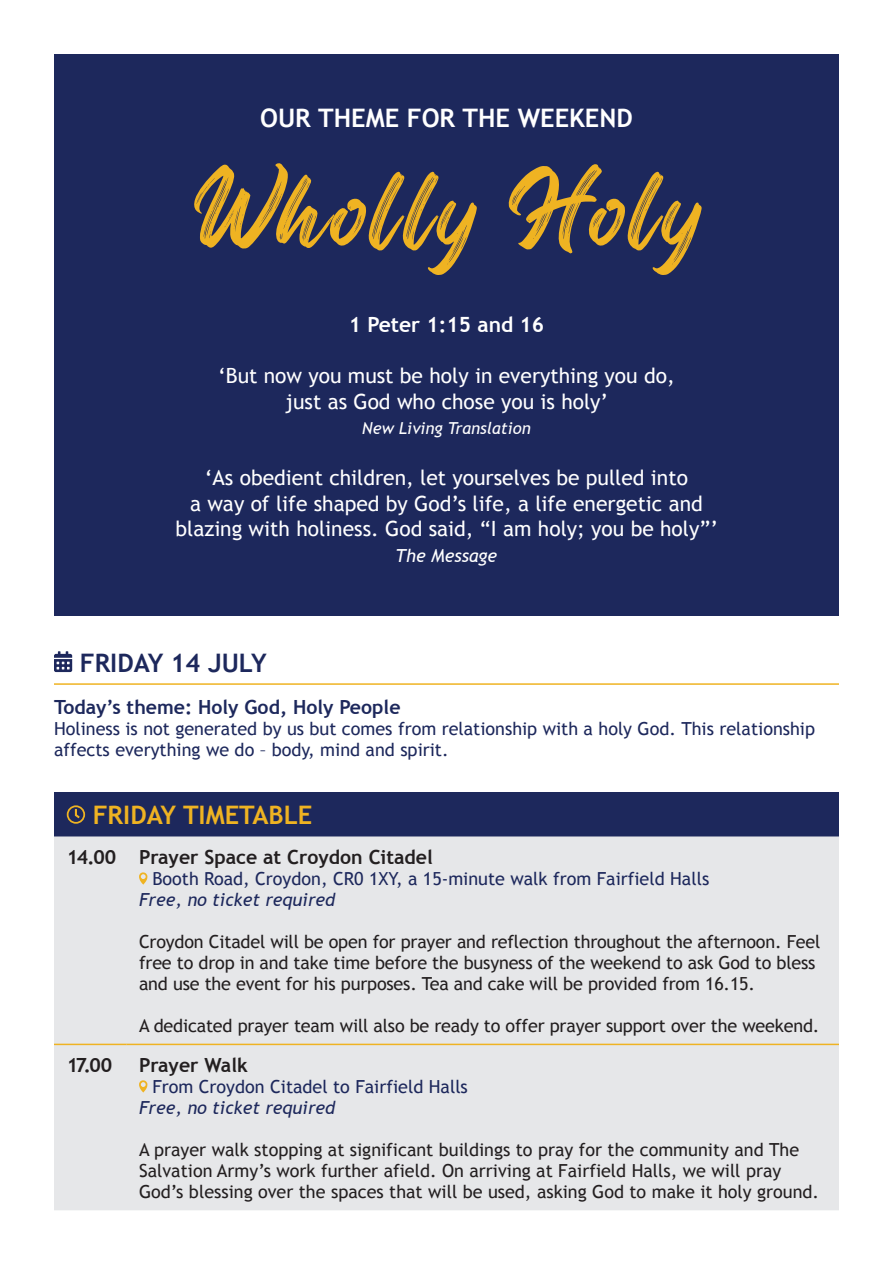
<style>
.page{position:relative;width:893px;height:1263px;background:#fff}
.page>*{position:absolute;margin:0;border:0;box-sizing:border-box;transform-origin:0 0}
.t1{font:91.8px "Regular Brush";letter-spacing:.05em;color:#efb322}
.t2{font:700 25.5px "Trebuchet MS";color:#fff}
.t3{font:700 25.5px "Trebuchet MS";color:#efb322}
.t4{font:700 25.5px "Trebuchet MS";color:#1d285c}
.t5{font:21px/25.5px "Trebuchet MS";color:#fff;text-align:center}
.t6{font:700 21px "Trebuchet MS";color:#fff}
.t7{font:700 19.5px "Trebuchet MS";color:#231f20}
.t8{font:700 19.5px "Trebuchet MS";color:#1d285c}
.t9{font:18px/21px "Trebuchet MS";letter-spacing:-.01em;color:#231f20}
.t10{font:18px/21px "Trebuchet MS";color:#1d285c}
.t11{font:italic 18px "Trebuchet MS";color:#1d285c}
.t12{font:italic 18px "Trebuchet MS";color:#fff}
.t13{font:italic 16.5px "Trebuchet MS";color:#fff}
</style>
<div class="page">
<div style="left:54px;top:54px;width:785px;height:561px;background:#1d285c"></div>
<div style="left:54px;top:792px;width:785px;height:44px;background:#1d285c"></div>
<div style="left:54px;top:836px;width:785px;height:374px;background:#e6e7e9"></div>
<hr style="left:54px;top:1044px;width:72px;height:1px;background:#efb322">
<hr style="left:126px;top:1044px;width:713px;height:1px;background:#efb322">
<svg style="left:67px;top:805px;width:18px;height:19px"></svg>
<svg style="left:139px;top:872px;width:8px;height:13px"></svg>
<svg style="left:139px;top:1080px;width:8px;height:12px"></svg>
<hr style="left:54px;top:683px;width:785px;height:2px;background:#efb322">
<svg style="left:54px;top:651px;width:18px;height:21px"></svg>
<p class="t2" style="left:260px;top:102px;width:374px">OUR THEME FOR THE WEEKEND</p>
<p class="t1" style="left:192px;top:138px;width:514px">Wholly Holy</p>
<p class="t6" style="left:349px;top:312px;width:197px">1 Peter 1:15 and 16</p>
<p class="t5" style="left:218px;top:363px;width:458px">‘But now you must be holy in everything you do, just as God who chose you is holy’</p>
<p class="t13" style="left:362px;top:419px;width:170px">New Living Translation</p>
<p class="t5" style="left:175px;top:465px;width:544px">‘As obedient children, let yourselves be pulled into<br>a way of life shaped by God’s life, a life energetic and blazing with holiness. God said, “I am holy; you be holy”’</p>
<p class="t12" style="left:396px;top:545px;width:103px">The Message</p>
<p class="t4" style="left:80px;top:647px;width:188px">FRIDAY 14 JULY</p>
<p class="t8" style="left:54px;top:695px;width:348px">Today’s theme: Holy God, Holy People</p>
<p class="t10" style="left:54px;top:718px;width:763px">Holiness is not generated by us but comes from relationship with a holy God. This relationship affects everything we do – body, mind and spirit.</p>
<p class="t3" style="left:93px;top:799px;width:221px">FRIDAY TIMETABLE</p>
<p class="t7" style="left:67px;top:844px;width:51px">14.00</p>
<p class="t7" style="left:139px;top:844px;width:295px">Prayer Space at Croydon Citadel</p>
<p class="t10" style="left:152px;top:868px;width:558px">Booth Road, Croydon, CR0 1XY, a 15-minute walk from Fairfield Halls</p>
<p class="t11" style="left:139px;top:888px;width:198px">Free, no ticket required</p>
<p class="t9" style="left:139px;top:931px;width:683px">Croydon Citadel will be open for prayer and reflection throughout the afternoon. Feel free to drop in and take time before the busyness of the weekend to ask God to bless and use the event for his purposes. Tea and cake will be provided from 16.15.</p>
<p class="t9" style="left:139px;top:1015px;width:682px">A dedicated prayer team will also be ready to offer prayer support over the weekend.</p>
<p class="t7" style="left:67px;top:1052px;width:47px">17.00</p>
<p class="t7" style="left:139px;top:1052px;width:110px">Prayer Walk</p>
<p class="t10" style="left:152px;top:1076px;width:317px">From Croydon Citadel to Fairfield Halls</p>
<p class="t11" style="left:139px;top:1096px;width:198px">Free, no ticket required</p>
<p class="t9" style="left:139px;top:1139px;width:682px">A prayer walk stopping at significant buildings to pray for the community and The<br>Salvation Army’s work further afield. On arriving at Fairfield Halls, we will pray<br>God’s blessing over the spaces that will be used, asking God to make it holy ground.</p>
</div>
